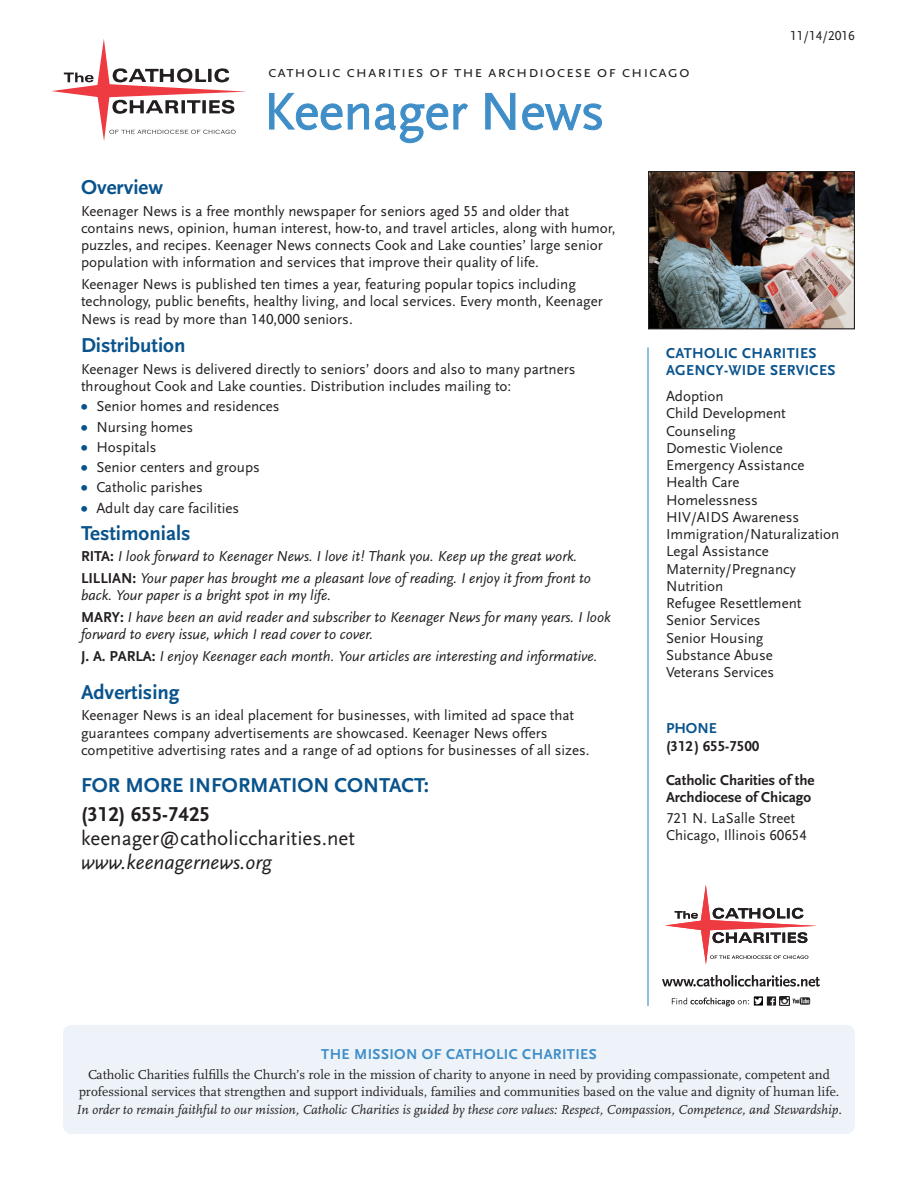
<style>
.page{position:relative;width:918px;height:1188px;background:#fff}
.page>*{position:absolute;margin:0;border:0;box-sizing:border-box;transform-origin:0 0}
.FS_Banner_HEAD-36{font:54px "Scala Sans LF";letter-spacing:-.01em;color:#3f8ec8}
.FS_Left-Col_BODY{font:21px/24px "Scala Sans LF";color:#231f20}
.FS_Left-Col_SUBHEAD{font:700 21px "Scala Sans LF";color:#09538d}
.FS_Left-Col_BODY-2{font:700 21px "Scala Sans LF";color:#09538d}
.FS_Left-Col_BODY-3{font:italic 21px "Scala Sans LF";color:#231f20}
.t1{font:16.5px "Scala Sans LF Caps";letter-spacing:.05em;color:#231f20}
.FS_Left-Col_BODY-4{font:15px/17.2px "Scala Sans LF";color:#231f20}
.FS_Left-Col_BODY-5{font:italic 15px/17.2px "Scala Sans LF";color:#231f20}
.FS_Left-Col_BULLETS{font:15px/17.2px "Scala Sans LF";color:#231f20}
.t2{font:700 15px/17.2px "Scala Sans LF";color:#231f20}
.t3{font:700 15px/16.5px "Scala Sans LF";letter-spacing:.02em;color:#09538d}
.t4{font:700 15px "Scala Sans LF";letter-spacing:.025em;color:#3f8ec8}
.t5{font:13.5px/17.2px "Scala LF";color:#231f20;text-align:center}
.t6{font:italic 13.5px "Scala LF";color:#231f20}
.t7{font:13.5px "Scala Sans LF";color:#231f20}
.s1{font-weight:700;font-size:18px;color:#09538d}
.s2{font-weight:700;font-style:normal}
.s3{font-weight:700}
</style>
<div class="page">
<div style="left:63px;top:1025px;width:792px;height:109px;background:#edf3f9;border-radius:9px"></div>
<hr style="left:647px;top:347px;width:2px;height:659px;background:#3f8ec8">
<div style="left:767px;top:996px;width:9px;height:10px;background:#231f20"></div>
<svg style="left:771px;top:996px;width:39px;height:10px"></svg>
<svg style="left:754px;top:996px;width:9px;height:10px"></svg>
<svg style="left:672px;top:997px;width:90px;height:10px"></svg>
<svg style="left:662px;top:975px;width:158px;height:12px"></svg>
<svg style="left:665px;top:885px;width:152px;height:79px"></svg>
<svg style="left:269px;top:93px;width:100px;height:37px"></svg>
<svg style="left:375px;top:103px;width:93px;height:40px"></svg>
<svg style="left:485px;top:93px;width:31px;height:37px"></svg>
<svg style="left:522px;top:103px;width:80px;height:28px"></svg>
<svg style="left:51px;top:39px;width:195px;height:102px"></svg>
<img style="left:650px;top:173px;width:203px;height:154px">
<div style="left:648px;top:171px;width:207px;height:158px;border:1px solid #231f20"></div>
<p class="t1" style="left:268px;top:63px;width:423px">catholic charities of the archdiocese of chicago</p>
<p class="FS_Banner_HEAD-36" style="left:264px;top:82px;width:343px">Keenager News</p>
<p class="t7" style="left:790px;top:28px;width:66px">11/14/2016</p>
<p class="FS_Left-Col_BODY-2" style="left:81px;top:176px;width:84px">Overview</p>
<p class="FS_Left-Col_BODY-4" style="left:81px;top:202px;width:536px">Keenager News is a free monthly newspaper for seniors aged 55 and older that contains news, opinion, human interest, how-to, and travel articles, along with humor, puzzles, and recipes. Keenager News connects Cook and Lake counties’ large senior population with information and services that improve their quality of life.</p>
<p class="FS_Left-Col_BODY-4" style="left:81px;top:276px;width:523px">Keenager News is published ten times a year, featuring popular topics including technology, public benefits, healthy living, and local services. Every month, Keenager<br>News is read by more than 140,000 seniors.</p>
<p class="FS_Left-Col_BODY-2" style="left:81px;top:334px;width:106px">Distribution</p>
<p class="FS_Left-Col_BULLETS" style="left:81px;top:361px;width:496px">Keenager News is delivered directly to seniors’ doors and also to many partners throughout Cook and Lake counties. Distribution includes mailing to:</p>
<p class="FS_Left-Col_BODY-4" style="left:81px;top:398px;width:200px"><span class="s1">•</span> Senior homes and residences</p>
<p class="FS_Left-Col_BODY-4" style="left:81px;top:418px;width:114px"><span class="s1">•</span> Nursing homes</p>
<p class="FS_Left-Col_BODY-4" style="left:81px;top:439px;width:77px"><span class="s1">•</span> Hospitals</p>
<p class="FS_Left-Col_BODY-4" style="left:81px;top:459px;width:180px"><span class="s1">•</span> Senior centers and groups</p>
<p class="FS_Left-Col_BODY-4" style="left:81px;top:479px;width:124px"><span class="s1">•</span> Catholic parishes</p>
<p class="FS_Left-Col_BODY-4" style="left:81px;top:499px;width:160px"><span class="s1">•</span> Adult day care facilities</p>
<p class="FS_Left-Col_BODY-2" style="left:81px;top:522px;width:111px">Testimonials</p>
<p class="FS_Left-Col_BODY-5" style="left:81px;top:548px;width:498px"><span class="s2">RITA:</span> I look forward to Keenager News. I love it! Thank you. Keep up the great work.</p>
<p class="FS_Left-Col_BODY-5" style="left:81px;top:570px;width:512px"><span class="s2">LILLIAN:</span> Your paper has brought me a pleasant love of reading. I enjoy it from front to back. Your paper is a bright spot in my life.</p>
<p class="FS_Left-Col_BODY-5" style="left:81px;top:609px;width:531px"><span class="s2">MARY:</span> I have been an avid reader and subscriber to Keenager News for many years. I look forward to every issue, which I read cover to cover.</p>
<p class="FS_Left-Col_BODY-5" style="left:81px;top:648px;width:518px"><span class="s2">J. A. PARLA:</span> I enjoy Keenager each month. Your articles are interesting and informative.</p>
<p class="FS_Left-Col_SUBHEAD" style="left:81px;top:681px;width:100px">Advertising</p>
<p class="FS_Left-Col_BODY-4" style="left:81px;top:707px;width:510px">Keenager News is an ideal placement for businesses, with limited ad space that guarantees company advertisements are showcased. Keenager News offers competitive advertising rates and a range of ad options for businesses of all sizes.</p>
<p class="FS_Left-Col_SUBHEAD" style="left:81px;top:774px;width:350px">FOR MORE INFORMATION CONTACT:</p>
<p class="FS_Left-Col_BODY" style="left:81px;top:802px;width:275px"><span class="s3">(312) 655-7425 </span>keenager@catholiccharities.net</p>
<p class="FS_Left-Col_BODY-3" style="left:81px;top:851px;width:192px">www.keenagernews.org</p>
<p class="t3" style="left:666px;top:346px;width:171px">CATHOLIC CHARITIES<br>AGENCY-WIDE SERVICES</p>
<p class="FS_Left-Col_BODY-4" style="left:666px;top:388px;width:175px">Adoption<br>Child Development<br>Counseling<br>Domestic Violence<br>Emergency Assistance<br>Health Care<br>Homelessness<br>HIV/AIDS Awareness<br>Immigration/Naturalization<br>Legal Assistance<br>Maternity/Pregnancy<br>Nutrition<br>Refugee Resettlement<br>Senior Services<br>Senior Housing<br>Substance Abuse<br>Veterans Services</p>
<p class="t3" style="left:666px;top:721px;width:52px">PHONE</p>
<p class="t2" style="left:666px;top:738px;width:95px">(312) 655-7500</p>
<p class="t2" style="left:666px;top:772px;width:150px">Catholic Charities of the<br>Archdiocese of Chicago</p>
<p class="FS_Left-Col_BODY-4" style="left:666px;top:809px;width:142px">721 N. LaSalle Street<br>Chicago, Illinois 60654</p>
<p class="t4" style="left:321px;top:1046px;width:277px">THE MISSION OF CATHOLIC CHARITIES</p>
<p class="t5" style="left:79px;top:1066px;width:762px">Catholic Charities fulfills the Church’s role in the mission of charity to anyone in need by providing compassionate, competent and professional services that strengthen and support individuals, families and communities based on the value and dignity of human life.</p>
<p class="t6" style="left:76px;top:1102px;width:767px">In order to remain faithful to our mission, Catholic Charities is guided by these core values: Respect, Compassion, Competence, and Stewardship.</p>
</div>
